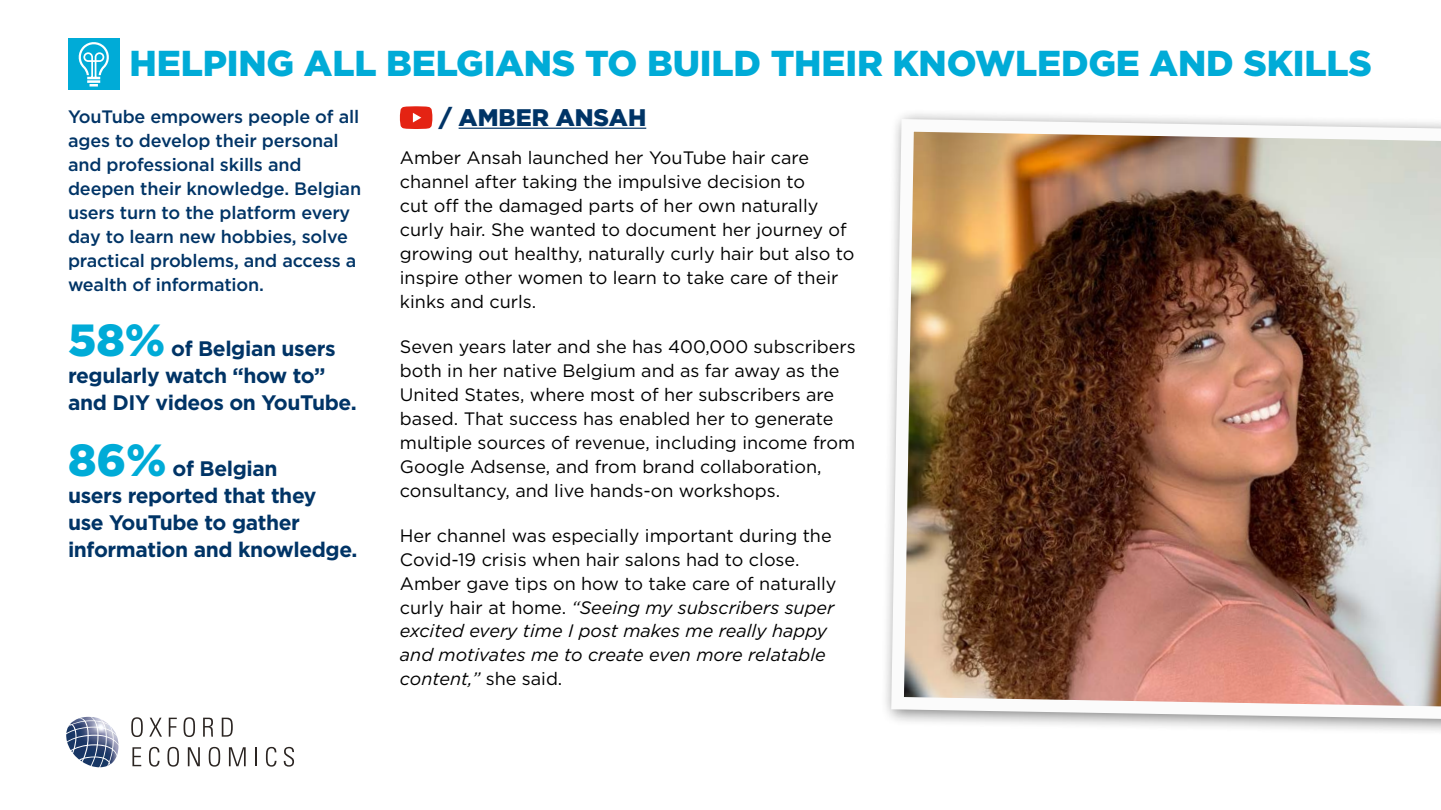
<style>
.page{position:relative;width:1441px;height:810px;background:#fff}
.page>*{position:absolute;margin:0;border:0;box-sizing:border-box;transform-origin:0 0}
.t1{font:900 36px "Gotham";letter-spacing:-.005em;color:#00abd7}
.t2{font:900 24px "Gotham";color:#003466}
.t3{font:700 21px/27px "Gotham";letter-spacing:-.02em;color:#003466}
.t4{font:18px/24px "Gotham";color:#000}
.t5{font:500 18px/24px "Gotham";letter-spacing:-.01em;color:#003466}
.s1{font-weight:900;font-size:45px;color:#00abd7}
.s2{font-style:italic}
</style>
<div class="page">
<svg style="left:131px;top:717px;width:12px;height:20px"></svg>
<svg style="left:149px;top:718px;width:13px;height:19px"></svg>
<svg style="left:169px;top:718px;width:8px;height:19px"></svg>
<svg style="left:183px;top:717px;width:12px;height:20px"></svg>
<svg style="left:203px;top:718px;width:10px;height:19px"></svg>
<svg style="left:222px;top:718px;width:11px;height:19px"></svg>
<svg style="left:132px;top:747px;width:9px;height:19px"></svg>
<svg style="left:149px;top:747px;width:10px;height:20px"></svg>
<svg style="left:167px;top:747px;width:12px;height:20px"></svg>
<svg style="left:188px;top:747px;width:12px;height:19px"></svg>
<svg style="left:209px;top:747px;width:11px;height:20px"></svg>
<svg style="left:229px;top:747px;width:17px;height:19px"></svg>
<svg style="left:255px;top:747px;width:2px;height:19px"></svg>
<svg style="left:266px;top:747px;width:10px;height:20px"></svg>
<svg style="left:283px;top:747px;width:11px;height:20px"></svg>
<img style="left:66px;top:717px;width:52px;height:33px">
<hr style="left:458px;top:128px;width:188px;height:1px;background:#003466">
<svg style="left:400px;top:106px;width:32px;height:23px"></svg>
<div style="left:68px;top:38px;width:51px;height:51px;background:#00abd7"></div>
<div style="left:880px;top:108px;width:560px;height:628px;background:#000;opacity:.5"></div>
<img style="left:884px;top:113px;width:556px;height:612px">
<svg style="left:78px;top:42px;width:31px;height:45px"></svg>
<h1 class="t1" style="left:130px;top:39px;width:1243px">HELPING ALL BELGIANS TO BUILD THEIR KNOWLEDGE AND SKILLS</h1>
<p class="t5" style="left:68px;top:105px;width:294px">YouTube empowers people of all ages to develop their personal and professional skills and deepen their knowledge. Belgian users turn to the platform every day to learn new hobbies, solve practical problems, and access a wealth of information.</p>
<p class="t3" style="left:68px;top:335px;width:290px"><span class="s1">58%</span> of Belgian users regularly watch “how to” and DIY videos on YouTube.</p>
<p class="t3" style="left:68px;top:455px;width:291px"><span class="s1">86%</span> of Belgian<br>users reported that they<br>use YouTube to gather information and knowledge.</p>
<h2 class="t2" style="left:439px;top:101px;width:209px">/ AMBER ANSAH</h2>
<p class="t4" style="left:400px;top:145px;width:456px">Amber Ansah launched her YouTube hair care channel after taking the impulsive decision to<br>cut off the damaged parts of her own naturally curly hair. She wanted to document her journey of growing out healthy, naturally curly hair but also to inspire other women to learn to take care of their kinks and curls.</p>
<p class="t4" style="left:400px;top:334px;width:457px">Seven years later and she has 400,000 subscribers both in her native Belgium and as far away as the United States, where most of her subscribers are based. That success has enabled her to generate multiple sources of revenue, including income from Google Adsense, and from brand collaboration, consultancy, and live hands-on workshops.</p>
<p class="t4" style="left:400px;top:523px;width:438px">Her channel was especially important during the Covid-19 crisis when hair salons had to close.<br>Amber gave tips on how to take care of naturally curly hair at home. <span class="s2">“Seeing my subscribers super excited every time I post makes me really happy and motivates me to create even more relatable content,”</span> she said.</p>
</div>
